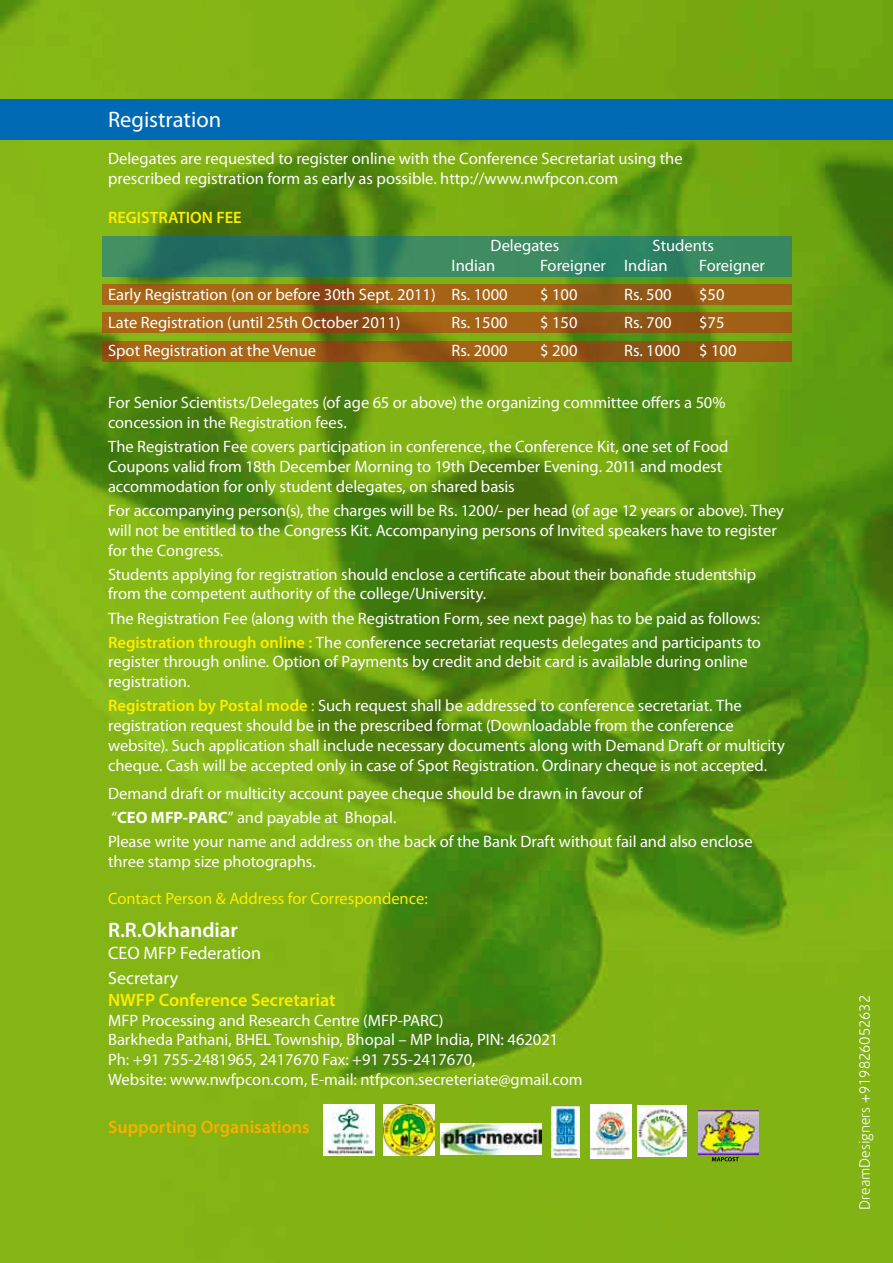
<style>
.page{position:relative;width:893px;height:1263px;background:#fff}
.page>*{position:absolute;margin:0;border:0;box-sizing:border-box;transform-origin:0 0}
.t1{font:22.5px "Myriad Pro";color:#fff}
.t2{font:600 21px "Myriad Pro";color:#fff}
.t3{font:18px/25.2px "Myriad Pro";color:#fff}
.t4{font:600 18px "Myriad Pro";color:#ffed00}
.t5{font:600 18px "Myriad Pro";color:#f9b000}
.t6{font:16.5px/19.8px "Myriad Pro";color:#fff}
.t7{font:16.5px "Myriad Pro";color:#ffed00}
.t8{font:600 16.5px "Myriad Pro";color:#ffed00}
.t9{font:300 15px "Corisande";color:#fff}
.s1{font-weight:600;color:#ffed00}
.s2{color:#ffed00}
.s3{font-weight:700}
</style>
<div class="page">
<img style="left:0;top:0;width:893px;height:1263px">
<svg style="left:102px;top:236px;width:690px;height:41px;background:#328061"></svg>
<svg style="left:102px;top:284px;width:690px;height:21px;background:#9e5e15"></svg>
<svg style="left:102px;top:313px;width:690px;height:20px;background:#9b5c15"></svg>
<svg style="left:102px;top:341px;width:690px;height:21px;background:#9b5b15"></svg>
<div style="left:0;top:99px;width:893px;height:41px;background:#0069b4"></div>
<img style="left:384px;top:1104px;width:51px;height:51px">
<img style="left:699px;top:1110px;width:59px;height:45px">
<img style="left:323px;top:1104px;width:51px;height:51px">
<img style="left:440px;top:1123px;width:101px;height:32px">
<img style="left:638px;top:1106px;width:48px;height:51px">
<svg style="left:712px;top:1157px;width:27px;height:4px"></svg>
<img style="left:590px;top:1105px;width:42px;height:53px">
<img style="left:551px;top:1106px;width:29px;height:51px">
<h1 class="t1" style="left:108px;top:107px;width:115px">Registration</h1>
<p class="t6" style="left:108px;top:149px;width:576px">Delegates are requested to register online with the Conference Secretariat using the prescribed registration form as early as possible. http://www.nwfpcon.com</p>
<p class="t8" style="left:108px;top:208px;width:135px">REGISTRATION FEE</p>
<p class="t6" style="left:491px;top:236px;width:70px">Delegates</p>
<p class="t6" style="left:653px;top:236px;width:63px">Students</p>
<p class="t6" style="left:452px;top:256px;width:45px">Indian</p>
<p class="t6" style="left:540px;top:256px;width:129px">Foreigner Indian</p>
<p class="t6" style="left:699px;top:256px;width:67px">Foreigner</p>
<p class="t6" style="left:108px;top:284px;width:401px">Early Registration (on or before 30th Sept. 2011) Rs. 1000</p>
<p class="t6" style="left:540px;top:284px;width:39px">$ 100</p>
<p class="t6" style="left:624px;top:284px;width:49px">Rs. 500</p>
<p class="t6" style="left:699px;top:284px;width:27px">$50</p>
<p class="t6" style="left:108px;top:313px;width:294px">Late Registration (until 25th October 2011)</p>
<p class="t6" style="left:452px;top:313px;width:58px">Rs. 1500</p>
<p class="t6" style="left:540px;top:313px;width:39px">$ 150</p>
<p class="t6" style="left:624px;top:313px;width:49px">Rs. 700</p>
<p class="t6" style="left:699px;top:313px;width:27px">$75</p>
<p class="t6" style="left:108px;top:341px;width:210px">Spot Registration at the Venue</p>
<p class="t6" style="left:452px;top:341px;width:58px">Rs. 2000</p>
<p class="t6" style="left:540px;top:341px;width:39px">$ 200</p>
<p class="t6" style="left:624px;top:341px;width:114px">Rs. 1000 $ 100</p>
<p class="t6" style="left:108px;top:393px;width:619px">For Senior Scientists/Delegates (of age 65 or above) the organizing committee offers a 50% concession in the Registration fees.</p>
<p class="t6" style="left:108px;top:437px;width:622px">The Registration Fee covers participation in conference, the Conference Kit, one set of Food<br>Coupons valid from 18th December Morning to 19th December Evening. 2011 and modest accommodation for only student delegates, on shared basis</p>
<p class="t6" style="left:108px;top:501px;width:677px">For accompanying person(s), the charges will be Rs. 1200/- per head (of age 12 years or above). They will not be entitled to the Congress Kit. Accompanying persons of Invited speakers have to register for the Congress.</p>
<p class="t6" style="left:108px;top:564px;width:649px">Students applying for registration should enclose a certificate about their bonafide studentship from the competent authority of the college/University.</p>
<p class="t6" style="left:108px;top:606px;width:654px;line-height:24px">The Registration Fee (along with the Registration Form, see next page) has to be paid as follows:<br><span class="s1">Registration through online :</span> The conference secretariat requests delegates and participants to</p>
<p class="t6" style="left:108px;top:652px;width:641px">register through online. Option of Payments by credit and debit card is available during online registration.</p>
<p class="t6" style="left:108px;top:696px;width:678px"><span class="s1">Registration by Postal mode</span> <span class="s2">:</span> Such request shall be addressed to conference secretariat. The registration request should be in the prescribed format (Downloadable from the conference website). Such application shall include necessary documents along with Demand Draft or multicity cheque. Cash will be accepted only in case of Spot Registration. Ordinary cheque is not accepted.</p>
<p class="t6" style="left:108px;top:782px;width:646px;line-height:24px">Demand draft or multicity account payee cheque should be drawn in favour of<br>“<span class="s3">CEO MFP-PARC</span>” and payable at Bhopal.<br>Please write your name and address on the back of the Bank Draft without fail and also enclose</p>
<p class="t6" style="left:108px;top:852px;width:209px">three stamp size photographs.</p>
<p class="t7" style="left:108px;top:889px;width:321px">Contact Person &amp; Address for Correspondence:</p>
<p class="t2" style="left:108px;top:919px;width:131px">R.R.Okhandiar</p>
<p class="t3" style="left:108px;top:941px;width:154px">CEO MFP Federation<br>Secretary</p>
<p class="t4" style="left:108px;top:990px;width:229px">NWFP Conference Secretariat</p>
<p class="t6" style="left:108px;top:1010px;width:476px">MFP Processing and Research Centre (MFP-PARC)<br>Barkheda Pathani, BHEL Township, Bhopal – MP India, PIN: 462021<br>Ph: +91 755-2481965, 2417670 Fax: +91 755-2417670,<br>Website: www.nwfpcon.com, E-mail: ntfpcon.secreteriate@gmail.com</p>
<p class="t5" style="left:108px;top:1117px;width:203px">Supporting Organisations</p>
<p class="t9" style="left:857px;top:1210px;width:216px;rotate:-90deg">DreamDesigners +919826052632</p>
</div>
